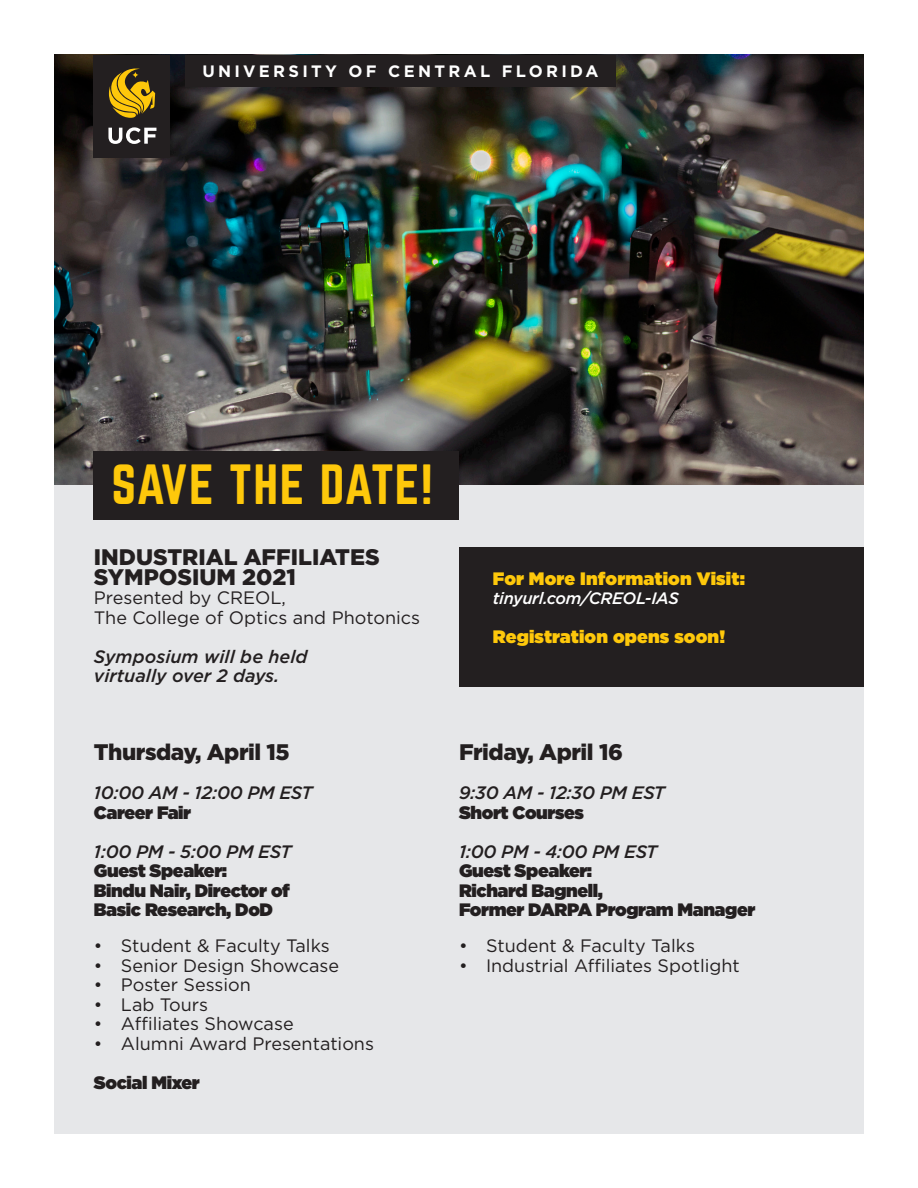
<style>
.page{position:relative;width:918px;height:1188px;background:#fff}
.page>*{position:absolute;margin:0;border:0;box-sizing:border-box;transform-origin:0 0}
.t1{font:49.5px "Norwester";letter-spacing:.01em;color:#fec80b}
.t2{font:900 22.5px/19.5px "Gotham";letter-spacing:-.01em;color:#231f20}
.t3{font:18px "Gotham";color:#231f20}
.t4{font:900 18px "Gotham";letter-spacing:-.02em;color:#231f20}
.t5{font:italic 500 18px "Gotham";letter-spacing:-.02em;color:#231f20}
.t6{font:900 18px "Gotham";letter-spacing:.01em;color:#fec80b}
.t7{font:italic 500 18px "Gotham";color:#231f20}
.t8{font:700 16.5px "Gotham";letter-spacing:.2em;color:#fff}
.t9{font:italic 500 16.5px "Gotham";letter-spacing:-.02em;color:#fff}
</style>
<div class="page">
<img style="left:55px;top:55px;width:809px;height:430px">
<div style="left:94px;top:55px;width:76px;height:102px;background:#231f20"></div>
<svg style="left:108px;top:127px;width:48px;height:17px"></svg>
<svg style="left:109px;top:68px;width:46px;height:50px"></svg>
<svg style="left:132px;top:71px;width:7px;height:7px"></svg>
<div style="left:55px;top:485px;width:809px;height:649px;background:#e6e7e9"></div>
<div style="left:459px;top:547px;width:405px;height:140px;background:#231f20"></div>
<div style="left:94px;top:451px;width:365px;height:68px;background:#231f20"></div>
<div style="left:185px;top:55px;width:431px;height:31px;background:#231f20"></div>
<p class="t8" style="left:202px;top:60px;width:398px">UNIVERSITY OF CENTRAL FLORIDA</p>
<p class="t1" style="left:112px;top:461px;width:323px">SAVE THE DATE!</p>
<p class="t2" style="left:94px;top:547px;width:287px">INDUSTRIAL AFFILIATES<br>SYMPOSIUM 2021</p>
<p class="t3" style="left:94px;top:586px;width:194px">Presented by CREOL,</p>
<p class="t3" style="left:94px;top:606px;width:328px">The College of Optics and Photonics</p>
<p class="t7" style="left:94px;top:645px;width:215px">Symposium will be held</p>
<p class="t7" style="left:94px;top:664px;width:187px">virtually over 2 days.</p>
<p class="t2" style="left:94px;top:742px;width:197px">Thursday, April 15</p>
<p class="t5" style="left:94px;top:781px;width:220px">10:00 AM - 12:00 PM EST</p>
<p class="t4" style="left:94px;top:799px;width:99px">Career Fair</p>
<p class="t5" style="left:94px;top:840px;width:199px">1:00 PM - 5:00 PM EST</p>
<p class="t4" style="left:94px;top:858px;width:135px">Guest Speaker:</p>
<p class="t4" style="left:94px;top:877px;width:197px">Bindu Nair, Director of</p>
<p class="t4" style="left:94px;top:897px;width:181px">Basic Research, DoD</p>
<p class="t3" style="left:94px;top:934px;width:238px">• Student &amp; Faculty Talks</p>
<p class="t3" style="left:94px;top:954px;width:247px">• Senior Design Showcase</p>
<p class="t3" style="left:94px;top:973px;width:159px">• Poster Session</p>
<p class="t3" style="left:94px;top:993px;width:116px">• Lab Tours</p>
<p class="t3" style="left:94px;top:1012px;width:201px">• Affiliates Showcase</p>
<p class="t3" style="left:94px;top:1032px;width:282px">• Alumni Award Presentations</p>
<p class="t4" style="left:94px;top:1069px;width:107px">Social Mixer</p>
<p class="t6" style="left:493px;top:565px;width:254px">For More Information Visit:</p>
<p class="t9" style="left:493px;top:587px;width:187px">tinyurl.com/CREOL-IAS</p>
<p class="t6" style="left:493px;top:624px;width:234px">Registration opens soon!</p>
<p class="t2" style="left:459px;top:743px;width:165px">Friday, April 16</p>
<p class="t5" style="left:459px;top:781px;width:208px">9:30 AM - 12:30 PM EST</p>
<p class="t4" style="left:459px;top:800px;width:127px">Short Courses</p>
<p class="t5" style="left:459px;top:840px;width:200px">1:00 PM - 4:00 PM EST</p>
<p class="t4" style="left:459px;top:858px;width:135px">Guest Speaker:</p>
<p class="t4" style="left:459px;top:878px;width:146px">Richard Bagnell,</p>
<p class="t4" style="left:459px;top:897px;width:298px">Former DARPA Program Manager</p>
<p class="t3" style="left:459px;top:935px;width:238px">• Student &amp; Faculty Talks</p>
<p class="t3" style="left:459px;top:954px;width:282px">• Industrial Affiliates Spotlight</p>
</div>
